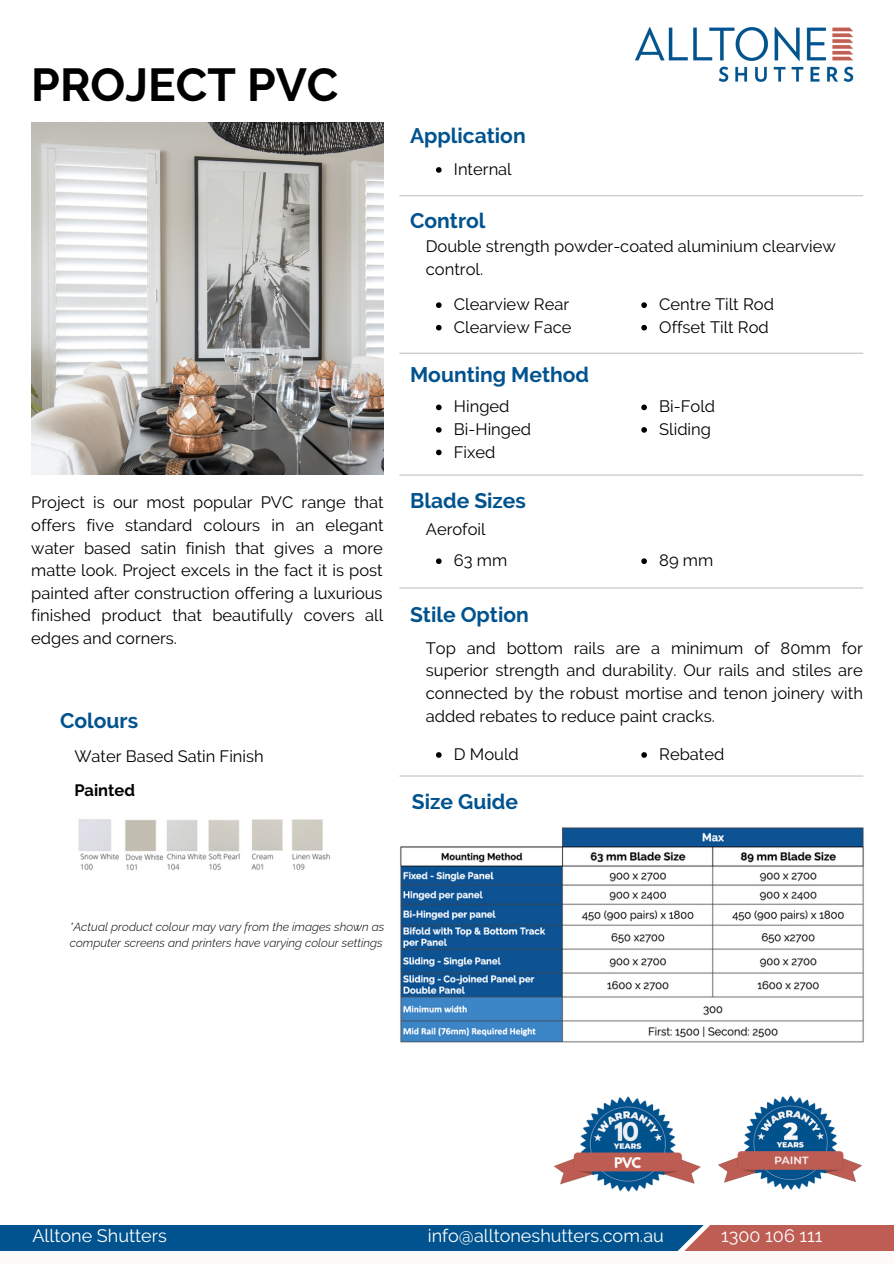
<style>
.page{position:relative;width:894px;height:1264px;background:#fff}
.page>*{position:absolute;margin:0;border:0;box-sizing:border-box;transform-origin:0 0}
.t1{font:700 46.05px "Raleway";color:#000}
.t2{font:700 21px "Raleway";color:#00538e}
.t3{font:18px "Raleway";color:#fff}
.t4{font:16.5px/22.5px "Raleway";color:#000}
.t5{font:700 16.5px "Raleway";color:#000}
.t6{font:italic 300 12px/16px "Raleway";color:#000}
</style>
<div class="page">
<img style="left:31px;top:122px;width:352px;height:352px">
<hr style="left:399px;top:195px;width:463px;height:1px;background:#c4c2c2">
<hr style="left:399px;top:353px;width:463px;height:1px;background:#c4c2c2">
<hr style="left:399px;top:474px;width:463px;height:1px;background:#c4c2c2">
<hr style="left:399px;top:587px;width:463px;height:1px;background:#c4c2c2">
<hr style="left:399px;top:775px;width:463px;height:1px;background:#c4c2c2">
<img style="left:635px;top:27px;width:219px;height:55px">
<div style="left:0;top:1211px;width:893px;height:52px;background:#00538e"></div>
<div style="left:0;top:1184px;width:893px;height:40px;background:#fff"></div>
<svg style="left:601px;top:1224px;width:292px;height:26px"></svg>
<div style="left:0;top:1250px;width:893px;height:13px;background:#fffafa"></div>
<img style="left:400px;top:827px;width:464px;height:215px">
<img style="left:718px;top:1095px;width:144px;height:95px">
<img style="left:554px;top:1096px;width:147px;height:96px">
<img style="left:78px;top:819px;width:253px;height:52px">
<svg style="left:436px;top:167px;width:5px;height:6px"></svg>
<svg style="left:436px;top:302px;width:5px;height:6px"></svg>
<svg style="left:436px;top:325px;width:5px;height:5px"></svg>
<svg style="left:641px;top:302px;width:5px;height:6px"></svg>
<svg style="left:641px;top:325px;width:5px;height:5px"></svg>
<svg style="left:436px;top:404px;width:5px;height:6px"></svg>
<svg style="left:436px;top:427px;width:5px;height:6px"></svg>
<svg style="left:436px;top:449px;width:5px;height:6px"></svg>
<svg style="left:641px;top:404px;width:5px;height:6px"></svg>
<svg style="left:641px;top:427px;width:5px;height:6px"></svg>
<svg style="left:436px;top:558px;width:5px;height:6px"></svg>
<svg style="left:641px;top:558px;width:5px;height:6px"></svg>
<svg style="left:436px;top:752px;width:5px;height:5px"></svg>
<svg style="left:641px;top:752px;width:5px;height:5px"></svg>
<h1 class="t1" style="left:31px;top:57px;width:309px">PROJECT PVC</h1>
<p class="t4" style="left:31px;top:491px;width:354px;text-align:justify">Project is our most popular PVC range that offers five standard colours in an elegant water based satin finish that gives a more matte look. Project excels in the fact it is post painted after construction offering a luxurious finished product that beautifully covers all edges and corners.</p>
<p class="t2" style="left:60px;top:708px;width:80px">Colours</p>
<p class="t4" style="left:74px;top:744px;width:191px">Water Based Satin Finish</p>
<p class="t5" style="left:74px;top:780px;width:62px">Painted</p>
<p class="t2" style="left:410px;top:123px;width:117px">Application</p>
<p class="t4" style="left:454px;top:158px;width:59px">Internal</p>
<p class="t2" style="left:410px;top:208px;width:77px">Control</p>
<p class="t4" style="left:425px;top:235px;width:411px">Double strength powder-coated aluminium clearview control.</p>
<p class="t4" style="left:454px;top:293px;width:119px">Clearview Rear<br>Clearview Face</p>
<p class="t4" style="left:659px;top:293px;width:116px">Centre Tilt Rod<br>Offset Tilt Rod</p>
<p class="t2" style="left:410px;top:362px;width:180px">Mounting Method</p>
<p class="t4" style="left:454px;top:395px;width:79px">Hinged<br>Bi-Hinged<br>Fixed</p>
<p class="t4" style="left:659px;top:395px;width:57px">Bi-Fold<br>Sliding</p>
<p class="t2" style="left:410px;top:488px;width:117px">Blade Sizes</p>
<p class="t4" style="left:425px;top:518px;width:61px">Aerofoil</p>
<p class="t4" style="left:454px;top:549px;width:55px">63 mm</p>
<p class="t4" style="left:659px;top:549px;width:55px">89 mm</p>
<p class="t2" style="left:410px;top:602px;width:120px">Stile Option</p>
<p class="t4" style="left:425px;top:637px;width:438px;text-align:justify">Top and bottom rails are a minimum of 80mm for superior strength and durability. Our rails and stiles are connected by the robust mortise and tenon joinery with added rebates to reduce paint cracks.</p>
<p class="t4" style="left:454px;top:743px;width:66px">D Mould</p>
<p class="t4" style="left:659px;top:743px;width:67px">Rebated</p>
<p class="t2" style="left:412px;top:789px;width:107px">Size Guide</p>
<p class="t6" style="left:70px;top:918px;width:316px">*Actual product colour may vary from the images shown as computer screens and printers have varying colour settings</p>
<p class="t3" style="left:428px;top:1225px;width:237px">info@alltoneshutters.com.au</p>
<p class="t3" style="left:32px;top:1225px;width:136px">Alltone Shutters</p>
<p class="t3" style="left:721px;top:1225px;width:103px">1300 106 111</p>
</div>
